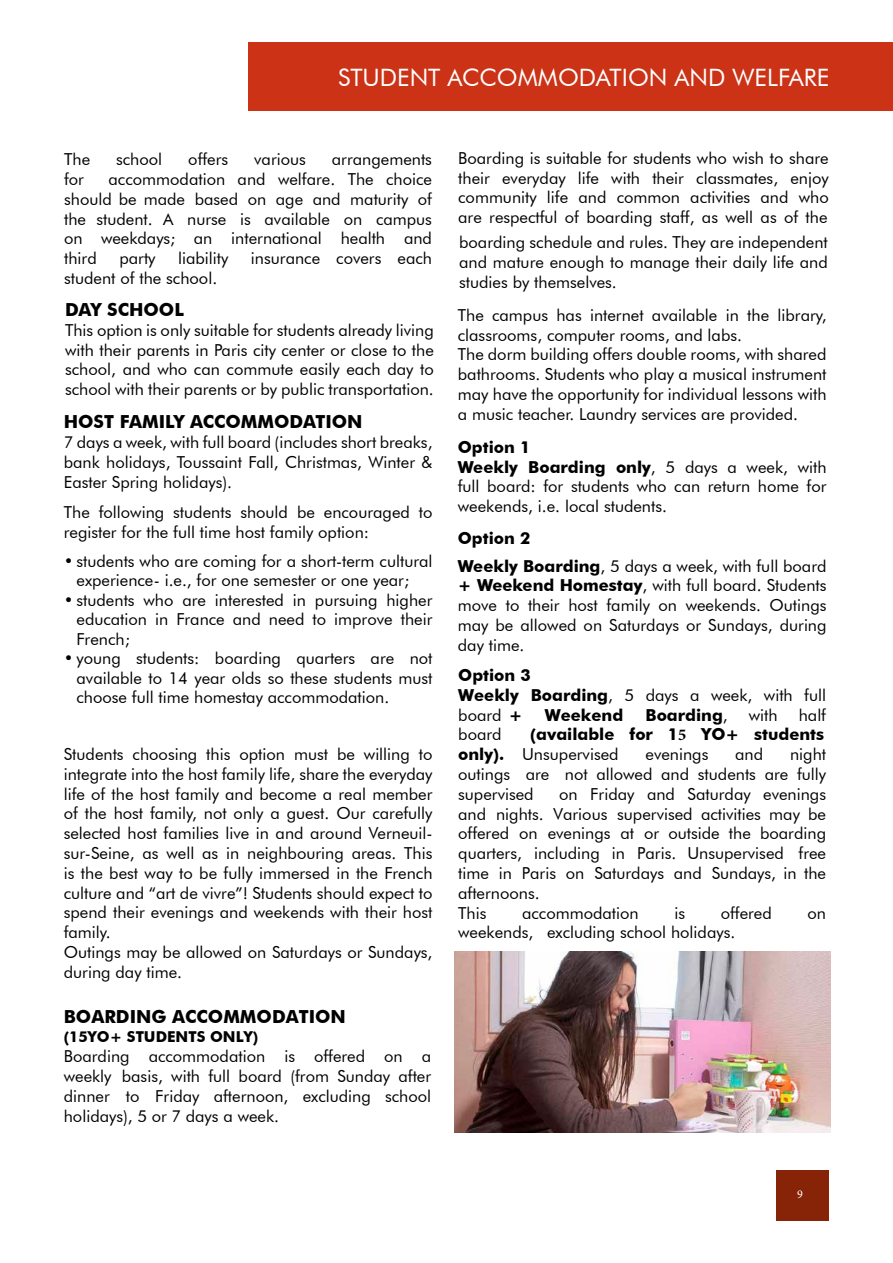
<style>
.page{position:relative;width:893px;height:1263px;background:#fff}
.page>*{position:absolute;margin:0;border:0;box-sizing:border-box;transform-origin:0 0}
.t1{font:24px "Futura BT";color:#fff}
.t2{font:700 18px "Futura BT";color:#000}
.t3{font:16.5px/19.8px "Futura BT";color:#000;text-align:justify}
.t4{font:700 16.5px/19.8px "Futura BT";color:#000}
.t5{font:700 15px "Futura BT";color:#000}
.t6{font:12px "Minion Pro";color:#fff}
.s1{font-weight:700}
.s2{font-weight:400}
.s3{font-family:"Minion Pro"}
</style>
<div class="page">
<div style="left:777px;top:1170px;width:52px;height:50px;background:#872306"></div>
<div style="left:248px;top:42px;width:645px;height:69px;background:#cb3216"></div>
<img style="left:454px;top:952px;width:376px;height:180px">
<h1 class="t1" style="left:338px;top:63px;width:493px">STUDENT ACCOMMODATION AND WELFARE</h1>
<p class="t3" style="left:64px;top:149px;width:28px">The</p>
<p class="t3" style="left:116px;top:149px;width:48px">school</p>
<p class="t3" style="left:188px;top:149px;width:41px">offers</p>
<p class="t3" style="left:254px;top:149px;width:53px">various</p>
<p class="t3" style="left:332px;top:149px;width:102px">arrangements</p>
<p class="t3" style="left:64px;top:169px;width:21px">for</p>
<p class="t3" style="left:64px;top:169px;width:369px;text-indent:44px">accommodation and welfare. The choice should be made based on age and maturity of the student. A nurse is available on campus on weekdays; an international health and third</p>
<p class="t3" style="left:119px;top:248px;width:38px">party</p>
<p class="t3" style="left:178px;top:248px;width:52px">liability</p>
<p class="t3" style="left:251px;top:248px;width:183px">insurance covers each</p>
<p class="t3" style="left:64px;top:268px;width:155px">student of the school.</p>
<p class="t2" style="left:65px;top:298px;width:120px">DAY SCHOOL</p>
<p class="t3" style="left:65px;top:320px;width:370px">This option is only suitable for students already living with their parents in Paris city center or close to the school, and who can commute easily each day to school with their parents or by public transportation.</p>
<p class="t2" style="left:64px;top:411px;width:300px">HOST FAMILY ACCOMMODATION</p>
<p class="t3" style="left:64px;top:432px;width:370px">7 days a week, with full board (includes short breaks, bank holidays, Toussaint Fall, Christmas, Winter &amp; Easter Spring holidays).</p>
<p class="t3" style="left:64px;top:502px;width:370px">The following students should be encouraged to register for the full time host family option:</p>
<p class="t3" style="left:77px;top:551px;width:357px;text-indent:-13px">• students who are coming for a short-term cultural experience- i.e., for one semester or one year;</p>
<p class="t3" style="left:77px;top:590px;width:357px;text-indent:-13px">• students who are interested in pursuing higher education in France and need to improve their French;</p>
<p class="t3" style="left:77px;top:648px;width:357px;text-indent:-13px">• young students: boarding quarters are not available to 14 year olds so these students must choose full time homestay accommodation.</p>
<p class="t3" style="left:64px;top:744px;width:370px;text-align:left">Students choosing this option must be willing to integrate into the host family life, share the everyday life of the host family and become a real member of the host family, not only a guest. Our carefully selected host families live in and around Verneuil&shy;sur-Seine, as well as in neighbouring areas. This is the best way to be fully immersed in the French culture and “art de vivre”! Students should expect to spend their evenings and weekends with their host family.<br>Outings may be allowed on Saturdays or Sundays, during day time.</p>
<p class="t2" style="left:64px;top:1005px;width:284px">BOARDING ACCOMMODATION</p>
<p class="t5" style="left:64px;top:1028px;width:196px">(15YO+ STUDENTS ONLY)</p>
<p class="t3" style="left:64px;top:1046px;width:369px">Boarding accommodation is offered on a weekly basis, with full board (from Sunday after dinner to Friday afternoon, excluding school holidays), 5 or 7 days a week.</p>
<p class="t3" style="left:458px;top:148px;width:372px">Boarding is suitable for students who wish to share their everyday life with their classmates, enjoy community life and common activities and who are respectful of boarding staff, as well as of the</p>
<p class="t3" style="left:459px;top:232px;width:370px">boarding schedule and rules. They are independent and mature enough to manage their daily life and studies by themselves.</p>
<p class="t3" style="left:458px;top:305px;width:370px;text-align:left">The campus has internet available in the library, classrooms, computer rooms, and labs.<br>The dorm building offers double rooms, with shared bathrooms. Students who play a musical instrument may have the opportunity for individual lessons with a music teacher. Laundry services are provided.</p>
<p class="t3" style="left:458px;top:437px;width:370px;text-align:left"><span class="s1">Option 1<br>Weekly Boarding only</span>, 5 days a week, with full board: for students who can return home for weekends, i.e. local students.</p>
<p class="t3" style="left:458px;top:524px;width:370px;line-height:27.6px"><span class="s1">Option 2<br>Weekly Boarding</span>, 5 days a week, with full board</p>
<p class="t3" style="left:458px;top:575px;width:370px"><span class="s1">+ Weekend Homestay</span>, with full board. Students move to their host family on weekends. Outings may be allowed on Saturdays or Sundays, during day time.</p>
<p class="t3" style="left:458px;top:665px;width:369px;text-align:left"><span class="s1">Option 3<br>Weekly Boarding</span>, 5 days a week, with full board <span class="s1">+</span></p>
<p class="t4" style="left:545px;top:705px;width:80px">Weekend</p>
<p class="t4" style="left:645px;top:705px;width:84px">Boarding<span class="s2">,</span></p>
<p class="t3" style="left:749px;top:705px;width:30px">with</p>
<p class="t3" style="left:799px;top:705px;width:29px">half</p>
<p class="t4" style="left:458px;top:724px;width:367px;text-indent:72px">(available for 1<span class="s3">5</span> YO+ students only). <span class="s2">Unsupervised</span></p>
<p class="t3" style="left:458px;top:724px;width:45px">board</p>
<p class="t3" style="left:458px;top:744px;width:369px;text-indent:332px">night outings are not allowed and students are fully supervised</p>
<p class="t3" style="left:645px;top:744px;width:64px">evenings</p>
<p class="t3" style="left:735px;top:744px;width:30px">and</p>
<p class="t3" style="left:458px;top:784px;width:369px;text-align:left;text-indent:101px">on Friday and Saturday evenings and nights. Various supervised activities may be offered on evenings at or outside the boarding quarters, including in Paris. Unsupervised free time in Paris on Saturdays and Sundays, in the afternoons.<br>This</p>
<p class="t3" style="left:522px;top:903px;width:118px">accommodation</p>
<p class="t3" style="left:674px;top:903px;width:12px">is</p>
<p class="t3" style="left:721px;top:903px;width:53px">offered</p>
<p class="t3" style="left:807px;top:903px;width:20px">on</p>
<p class="t3" style="left:458px;top:922px;width:279px">weekends, excluding school holidays.</p>
<p class="t6" style="left:797px;top:1186px;width:7px">9</p>
</div>
